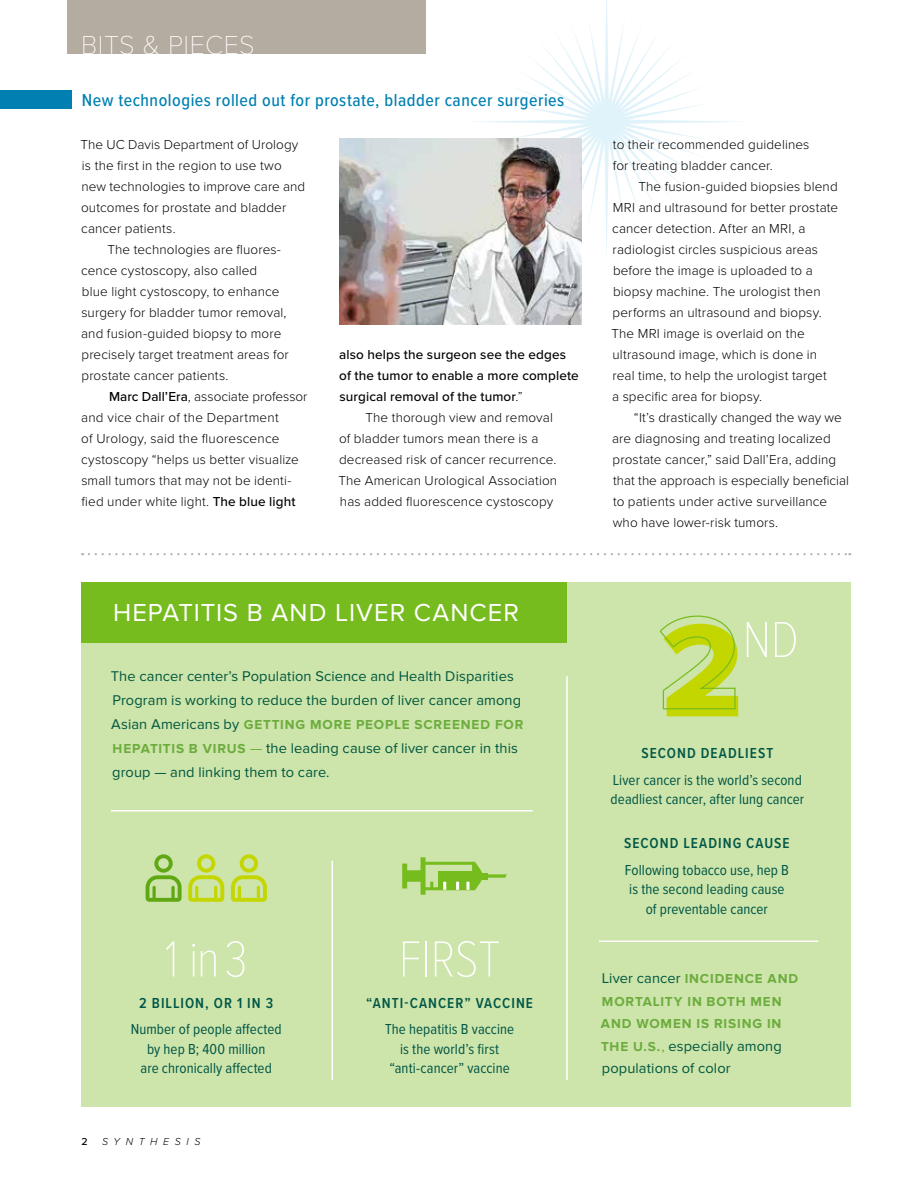
<style>
.page{position:relative;width:918px;height:1188px;background:#fff}
.page>*{position:absolute;margin:0;border:0;box-sizing:border-box;transform-origin:0 0}
.t1{font:100 52.5px "Proxima Nova Cond";letter-spacing:-.01em;color:#fff}
.t2{font:100 27px "Proxima Nova T";letter-spacing:.02em;color:#fff}
.t3{font:25.5px "Proxima Nova";letter-spacing:.04em;color:#fff}
.t4{font:500 18px "Proxima Nova Cond";letter-spacing:.03em;color:#0080b2}
.t5{font:15px/19.5px "Proxima Nova Cond";letter-spacing:.005em;color:#005747;text-align:center}
.t6{font:600 15px "Proxima Nova Cond";letter-spacing:.07em;color:#005747}
.t7{font:14.7px/24px "Proxima Nova";letter-spacing:.01em;color:#00573f}
.t8{font:300 13.5px/21px "Proxima Nova";letter-spacing:.01em;color:#000}
.t9{font:700 13.5px/22.5px "Proxima Nova";letter-spacing:.065em;color:#6cac3d}
.t10{font:500 13.5px "Proxima Nova";letter-spacing:.01em;color:#000}
.t11{font:italic 300 10.5px "Proxima Nova";letter-spacing:.535em;color:#000}
.t12{font:500 10.5px "Proxima Nova";color:#000}
.s1{font-weight:500}
.s2{font-weight:300}
.s3{font-weight:400;font-size:14.7px;color:#00573f}
.s4{font-weight:700;font-size:13.5px;color:#6cac3d}
.s5{color:#6cac3d}
</style>
<div class="page">
<svg style="left:502px;top:17px;width:209px;height:209px"></svg>
<div style="left:68px;top:0;width:358px;height:54px;background:#b4aca0"></div>
<div style="left:81px;top:582px;width:769px;height:525px;background:#cde4aa"></div>
<div style="left:0;top:90px;width:72px;height:18px;background:#0080b2"></div>
<div style="left:81px;top:582px;width:486px;height:61px;background:#77bc1f"></div>
<svg style="left:146px;top:854px;width:36px;height:48px"></svg>
<svg style="left:188px;top:854px;width:36px;height:48px"></svg>
<svg style="left:231px;top:854px;width:36px;height:48px"></svg>
<svg style="left:659px;top:615px;width:79px;height:101px"></svg>
<div style="left:422px;top:862px;width:53px;height:28px;border:3px solid #77bc1f"></div>
<svg style="left:402px;top:857px;width:31px;height:38px"></svg>
<div style="left:438px;top:871px;width:36px;height:19px;background:#77bc1f"></div>
<svg style="left:443px;top:882px;width:3px;height:8px"></svg>
<svg style="left:456px;top:882px;width:3px;height:8px"></svg>
<svg style="left:466px;top:882px;width:3px;height:8px"></svg>
<svg style="left:475px;top:862px;width:32px;height:28px"></svg>
<svg style="left:89px;top:553px;width:761px;height:2px"></svg>
<img style="left:339px;top:138px;width:243px;height:186px">
<hr style="left:566px;top:676px;width:2px;height:404px;background:#fff">
<hr style="left:332px;top:861px;width:1px;height:219px;background:#fff">
<hr style="left:111px;top:810px;width:422px;height:2px;background:#fff">
<hr style="left:599px;top:941px;width:219px;height:1px;background:#fff">
<h2 class="t2" style="left:81px;top:30px;width:175px">BITS &amp; PIECES</h2>
<h3 class="t4" style="left:82px;top:89px;width:484px">New technologies rolled out for prostate, bladder cancer surgeries</h3>
<p class="t8" style="left:80px;top:134px;width:220px">The UC Davis Department of Urology</p>
<p class="t8" style="left:82px;top:155px;width:201px">is the first in the region to use two</p>
<p class="t8" style="left:82px;top:176px;width:225px">new technologies to improve care and</p>
<p class="t8" style="left:81px;top:197px;width:207px">outcomes for prostate and bladder</p>
<p class="t8" style="left:81px;top:218px;width:96px">cancer patients.</p>
<p class="t8" style="left:107px;top:239px;width:175px">The technologies are fluores-</p>
<p class="t8" style="left:81px;top:260px;width:178px">cence cystoscopy, also called</p>
<p class="t8" style="left:82px;top:282px;width:199px">blue light cystoscopy, to enhance</p>
<p class="t8" style="left:81px;top:303px;width:207px">surgery for bladder tumor removal,</p>
<p class="t8" style="left:81px;top:324px;width:202px">and fusion-guided biopsy to more</p>
<p class="t8" style="left:82px;top:345px;width:209px">precisely target treatment areas for</p>
<p class="t8" style="left:82px;top:366px;width:148px">prostate cancer patients.</p>
<p class="t8" style="left:109px;top:387px;width:200px"><span class="s1">Marc Dall’Era</span>, associate professor</p>
<p class="t8" style="left:81px;top:408px;width:199px">and vice chair of the Department</p>
<p class="t8" style="left:81px;top:429px;width:200px">of Urology, said the fluorescence</p>
<p class="t8" style="left:81px;top:450px;width:219px">cystoscopy “helps us better visualize</p>
<p class="t8" style="left:81px;top:471px;width:212px">small tumors that may not be identi-</p>
<p class="t8" style="left:82px;top:492px;width:215px">fied under white light. <span class="s1">The blue light</span></p>
<p class="t10" style="left:339px;top:347px;width:228px">also helps the surgeon see the edges</p>
<p class="t10" style="left:339px;top:368px;width:241px">of the tumor to enable a more complete</p>
<p class="t10" style="left:339px;top:389px;width:185px">surgical removal of the tumor<span class="s2">.”</span></p>
<p class="t8" style="left:365px;top:408px;width:189px">The thorough view and removal</p>
<p class="t8" style="left:339px;top:429px;width:201px">of bladder tumors mean there is a</p>
<p class="t8" style="left:339px;top:450px;width:219px">decreased risk of cancer recurrence.</p>
<p class="t8" style="left:338px;top:471px;width:220px">The American Urological Association</p>
<p class="t8" style="left:340px;top:492px;width:215px">has added fluorescence cystoscopy</p>
<p class="t8" style="left:613px;top:134px;width:198px">to their recommended guidelines for treating bladder cancer.</p>
<p class="t8" style="left:611px;top:176px;width:228px;text-indent:27px">The fusion-guided biopsies blend MRI and ultrasound for better prostate cancer detection. After an MRI, a radiologist circles suspicious areas before the image is uploaded to a biopsy machine. The urologist then performs an ultrasound and biopsy.<br>The MRI image is overlaid on the ultrasound image, which is done in real time, to help the urologist target<br>a specific area for biopsy.</p>
<p class="t8" style="left:612px;top:408px;width:238px;text-indent:22px">“It’s drastically changed the way we are diagnosing and treating localized prostate cancer,” said Dall’Era, adding that the approach is especially beneficial to patients under active surveillance who have lower-risk tumors.</p>
<h3 class="t3" style="left:113px;top:598px;width:407px">HEPATITIS B AND LIVER CANCER</h3>
<p class="t7" style="left:111px;top:665px;width:412px">The cancer center’s Population Science and Health Disparities<br>Program is working to reduce the burden of liver cancer among</p>
<p class="t9" style="left:111px;top:714px;width:414px"><span class="s3">Asian Americans by</span> GETTING MORE PEOPLE SCREENED FOR</p>
<p class="t7" style="left:112px;top:737px;width:407px"><span class="s4">HEPATITIS B VIRUS</span> <span class="s5">—</span> the leading cause of liver cancer in this group — and linking them to care.</p>
<h1 class="t1" style="left:165px;top:928px;width:84px">1 in 3</h1>
<p class="t6" style="left:139px;top:994px;width:136px">2 BILLION, OR 1 IN 3</p>
<p class="t5" style="left:131px;top:1020px;width:153px">Number of people affected by hep B; 400 million<br>are chronically affected</p>
<p class="t12" style="left:82px;top:1136px;width:8px">2</p>
<p class="t11" style="left:102px;top:1136px;width:100px">SYNTHESIS</p>
<h1 class="t1" style="left:399px;top:928px;width:103px">FIRST</h1>
<p class="t6" style="left:366px;top:994px;width:168px">“ANTI-CANCER” VACCINE</p>
<p class="t5" style="left:385px;top:1020px;width:131px">The hepatitis B vaccine is the world’s first “anti-cancer” vaccine</p>
<h1 class="t1" style="left:743px;top:608px;width:58px">ND</h1>
<p class="t6" style="left:642px;top:744px;width:133px">SECOND DEADLIEST</p>
<p class="t5" style="left:611px;top:770px;width:195px;text-align:left">Liver cancer is the world’s second deadliest cancer, after lung cancer</p>
<p class="t6" style="left:624px;top:834px;width:167px">SECOND LEADING CAUSE</p>
<p class="t5" style="left:625px;top:860px;width:166px">Following tobacco use, hep B is the second leading cause of preventable cancer</p>
<p class="t9" style="left:601px;top:968px;width:199px"><span class="s3">Liver cancer</span> INCIDENCE AND<br>MORTALITY IN BOTH MEN<br>AND WOMEN IS RISING IN</p>
<p class="t7" style="left:601px;top:1035px;width:182px;line-height:22.5px"><span class="s4">THE U.S.</span><span class="s5">,</span> especially among populations of color</p>
</div>
